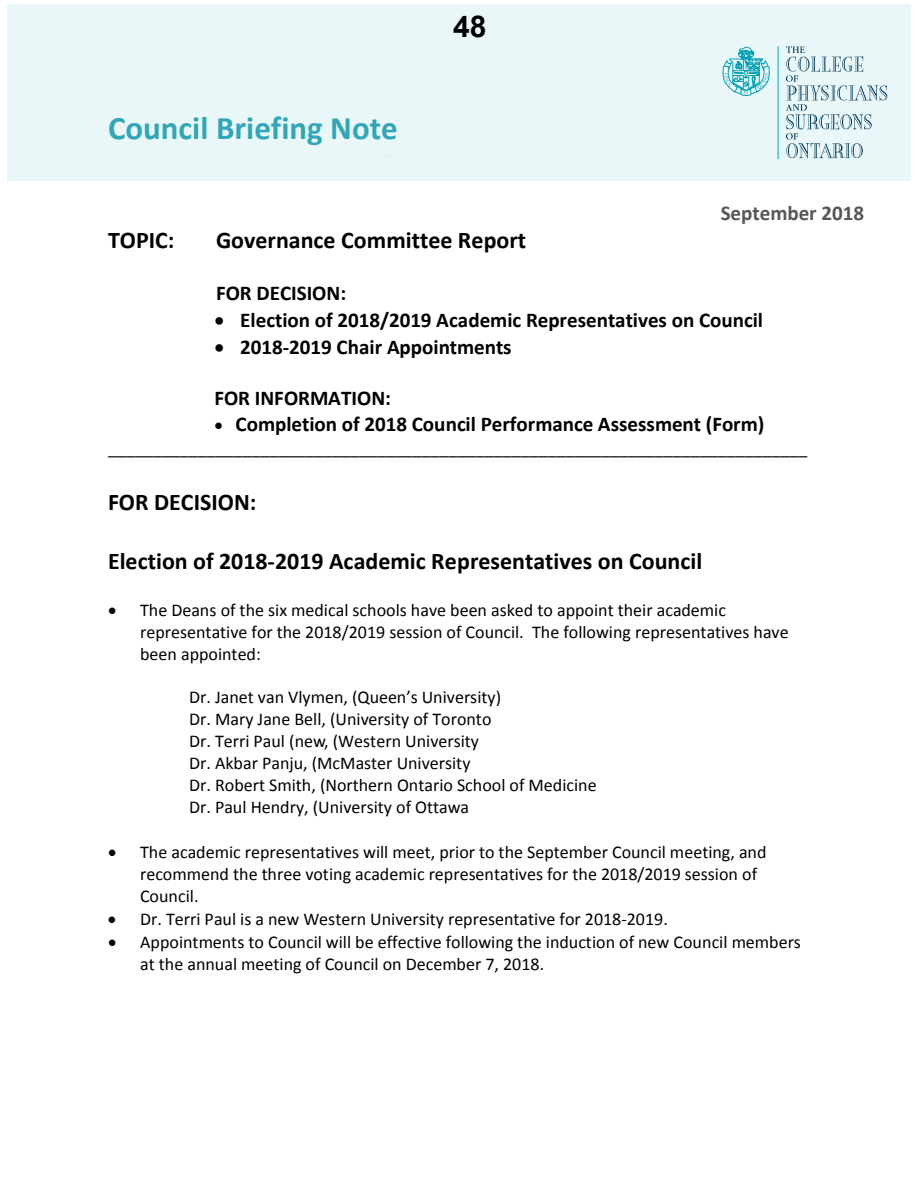
<style>
.page{position:relative;width:918px;height:1188px;background:#fff}
.page>*{position:absolute;margin:0;border:0;box-sizing:border-box;transform-origin:0 0}
.t1{font:700 33px "Calibri";color:#31a6b7}
.t2{font:700 30px "Arial";color:#000}
.t3{font:700 24px "Calibri";color:#000}
.t4{font:700 21px "Calibri";color:#000}
.t5{font:700 21px "Calibri";letter-spacing:-.005em;color:#575757}
.t6{font:18px/21.9px "Calibri";color:#000}
</style>
<div class="page">
<hr style="left:778px;top:46px;width:1px;height:113px;background:#00a2b4">
<svg style="left:786px;top:46px;width:101px;height:112px"></svg>
<svg style="left:723px;top:45px;width:48px;height:54px"></svg>
<h1 class="t1" style="left:108px;top:107px;width:291px">Council Briefing Note</h1>
<h2 class="t2" style="left:453px;top:7px;width:35px">48</h2>
<p class="t5" style="left:721px;top:199px;width:145px">September 2018</p>
<h3 class="t3" style="left:108px;top:225px;width:68px">TOPIC:</h3>
<h3 class="t3" style="left:216px;top:225px;width:312px">Governance Committee Report</h3>
<p class="t4" style="left:216px;top:280px;width:132px">FOR DECISION:</p>
<p class="t4" style="left:214px;top:307px;width:550px">• Election of 2018/2019 Academic Representatives on Council</p>
<p class="t4" style="left:214px;top:333px;width:299px">• 2018-2019 Chair Appointments</p>
<p class="t4" style="left:214px;top:385px;width:178px">FOR INFORMATION:</p>
<p class="t4" style="left:214px;top:410px;width:552px">• Completion of 2018 Council Performance Assessment (Form)</p>
<p class="t6" style="left:108px;top:437px;width:701px">______________________________________________________________________________</p>
<h3 class="t3" style="left:108px;top:487px;width:150px">FOR DECISION:</h3>
<h3 class="t3" style="left:108px;top:546px;width:596px">Election of 2018-2019 Academic Representatives on Council</h3>
<p class="t6" style="left:140px;top:599px;width:650px;text-indent:-32px">• The Deans of the six medical schools have been asked to appoint their academic representative for the 2018/2019 session of Council. The following representatives have been appointed:</p>
<p class="t6" style="left:189px;top:687px;width:409px">Dr. Janet van Vlymen, (Queen’s University)<br>Dr. Mary Jane Bell, (University of Toronto<br>Dr. Terri Paul (new, (Western University<br>Dr. Akbar Panju, (McMaster University<br>Dr. Robert Smith, (Northern Ontario School of Medicine Dr. Paul Hendry, (University of Ottawa</p>
<p class="t6" style="left:140px;top:841px;width:628px;text-indent:-32px">• The academic representatives will meet, prior to the September Council meeting, and recommend the three voting academic representatives for the 2018/2019 session of<br>Council.</p>
<p class="t6" style="left:108px;top:908px;width:562px">• Dr. Terri Paul is a new Western University representative for 2018-2019.</p>
<p class="t6" style="left:140px;top:931px;width:662px;text-indent:-32px">• Appointments to Council will be effective following the induction of new Council members at the annual meeting of Council on December 7, 2018.</p>
</div>
